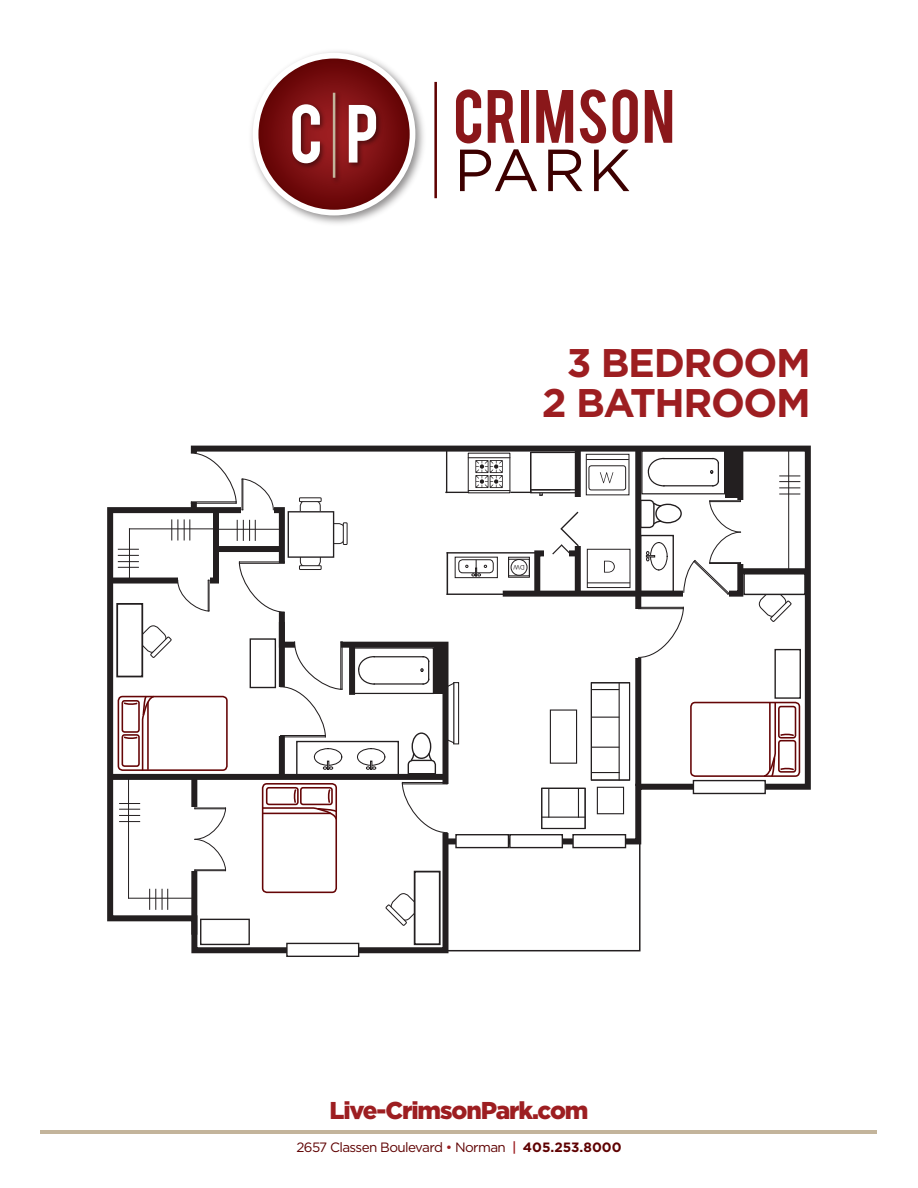
<style>
.page{position:relative;width:918px;height:1188px;background:#fff}
.page>*{position:absolute;margin:0;border:0;box-sizing:border-box;transform-origin:0 0}
.t1{font:700 39.9px/39.9px "Gotham";letter-spacing:-.035em;color:#9d1e21;text-align:right}
.t2{font:900 24.3px "Gotham";letter-spacing:-.045em;color:#9d1e21}
.t3{font:13.5px "Gotham";letter-spacing:-.045em;color:#5f0202}
.t4{font:6.45px "Gotham";color:#231f20}
.s1{color:#9d1e21}
.s2{font-weight:500;color:#9d1e21}
.s3{font-weight:700}
</style>
<div class="page">
<svg style="left:107px;top:613px;width:342px;height:343px"></svg>
<svg style="left:188px;top:445px;width:623px;height:402px"></svg>
<div style="left:109px;top:774px;width:337px;height:6px;background:#231f20"></div>
<div style="left:191px;top:777px;width:6px;height:158px;background:#231f20"></div>
<div style="left:279px;top:622px;width:6px;height:155px;background:#231f20"></div>
<div style="left:349px;top:645px;width:6px;height:50px;background:#231f20"></div>
<div style="left:742px;top:568px;width:66px;height:6px;background:#231f20"></div>
<div style="left:635px;top:449px;width:6px;height:337px;background:#231f20"></div>
<div style="left:287px;top:943px;width:72px;height:13px;background:#fff"></div>
<div style="left:286px;top:943px;width:73px;height:14px;border:1px solid #231f20"></div>
<div style="left:693px;top:781px;width:72px;height:12px;background:#fff"></div>
<div style="left:693px;top:780px;width:73px;height:14px;border:1px solid #231f20"></div>
<svg style="left:593px;top:772px;width:26px;height:1px"></svg>
<svg style="left:593px;top:717px;width:26px;height:1px"></svg>
<svg style="left:593px;top:689px;width:26px;height:1px"></svg>
<hr style="left:619px;top:683px;width:1px;height:97px;background:#231f20">
<div style="left:591px;top:682px;width:39px;height:99px;border:1px solid #231f20"></div>
<svg style="left:592px;top:747px;width:27px;height:1px"></svg>
<div style="left:550px;top:709px;width:27px;height:55px;border:1px solid #231f20"></div>
<div style="left:744px;top:574px;width:61px;height:20px;background:#fff"></div>
<div style="left:743px;top:573px;width:63px;height:22px;border:1px solid #231f20"></div>
<div style="left:774px;top:649px;width:27px;height:50px;border:1px solid #231f20"></div>
<div style="left:635px;top:609px;width:8px;height:48px;background:#fff"></div>
<div style="left:295px;top:640px;width:46px;height:10px;background:#fff"></div>
<div style="left:278px;top:563px;width:8px;height:49px;background:#fff"></div>
<div style="left:278px;top:687px;width:8px;height:49px;background:#fff"></div>
<svg style="left:637px;top:607px;width:47px;height:51px"></svg>
<hr style="left:342px;top:642px;width:1px;height:47px;background:#231f20">
<svg style="left:280px;top:641px;width:62px;height:96px"></svg>
<svg style="left:385px;top:782px;width:256px;height:170px"></svg>
<div style="left:250px;top:638px;width:26px;height:50px;border:1px solid #231f20"></div>
<div style="left:200px;top:919px;width:50px;height:26px;border:1px solid #231f20"></div>
<svg style="left:326px;top:524px;width:18px;height:20px"></svg>
<div style="left:326px;top:523px;width:19px;height:21px;border:1px solid #231f20;border-radius:6px"></div>
<hr style="left:343px;top:523px;width:4px;height:22px;background:#fff">
<div style="left:343px;top:522px;width:5px;height:23px;border:1px solid #231f20"></div>
<div style="left:300px;top:549px;width:20px;height:18px;background:#fff;border-radius:6px"></div>
<div style="left:300px;top:548px;width:21px;height:19px;border:1px solid #231f20;border-radius:6px"></div>
<hr style="left:299px;top:566px;width:22px;height:4px;background:#fff">
<div style="left:299px;top:565px;width:23px;height:5px;border:1px solid #231f20"></div>
<div style="left:300px;top:501px;width:20px;height:18px;background:#fff;border-radius:6px"></div>
<div style="left:300px;top:500px;width:21px;height:19px;border:1px solid #231f20;border-radius:6px"></div>
<hr style="left:299px;top:498px;width:22px;height:4px;background:#fff">
<div style="left:299px;top:497px;width:23px;height:5px;border:1px solid #231f20"></div>
<div style="left:350px;top:647px;width:84px;height:47px;border:1px solid #231f20"></div>
<svg style="left:357px;top:655px;width:19px;height:30px"></svg>
<hr style="left:374px;top:656px;width:49px;height:1px;background:#231f20">
<hr style="left:374px;top:683px;width:49px;height:2px;background:#231f20">
<svg style="left:420px;top:655px;width:10px;height:30px"></svg>
<div style="left:434px;top:647px;width:14px;height:47px;background:#231f20"></div>
<div style="left:412px;top:732px;width:19px;height:27px;border:1px solid #231f20;border-radius:50%"></div>
<svg style="left:407px;top:752px;width:30px;height:22px"></svg>
<div style="left:296px;top:741px;width:103px;height:36px;border:1px solid #231f20"></div>
<svg style="left:356px;top:748px;width:30px;height:22px"></svg>
<svg style="left:313px;top:748px;width:30px;height:22px"></svg>
<svg style="left:456px;top:89px;width:25px;height:54px"></svg>
<svg style="left:488px;top:90px;width:26px;height:53px"></svg>
<div style="left:521px;top:90px;width:8px;height:53px;background:#8a171a"></div>
<svg style="left:536px;top:90px;width:37px;height:53px"></svg>
<svg style="left:580px;top:89px;width:26px;height:54px"></svg>
<svg style="left:613px;top:89px;width:25px;height:54px"></svg>
<svg style="left:645px;top:90px;width:27px;height:53px"></svg>
<svg style="left:460px;top:149px;width:77px;height:42px"></svg>
<svg style="left:548px;top:150px;width:35px;height:41px"></svg>
<svg style="left:594px;top:150px;width:35px;height:41px"></svg>
<img style="left:251px;top:51px;width:173px;height:173px">
<svg style="left:256px;top:56px;width:157px;height:157px;background:#7b2021"></svg>
<div style="left:253px;top:53px;width:162px;height:162px;border:6px solid #fff;border-radius:50%"></div>
<img style="left:288px;top:89px;width:97px;height:97px">
<svg style="left:292px;top:104px;width:28px;height:59px"></svg>
<svg style="left:349px;top:105px;width:27px;height:58px"></svg>
<hr style="left:333px;top:93px;width:2px;height:85px;background:#c3b49b">
<hr style="left:434px;top:82px;width:3px;height:116px;background:#5f0202">
<hr style="left:788px;top:449px;width:1px;height:122px;background:#231f20">
<svg style="left:779px;top:494px;width:21px;height:1px"></svg>
<svg style="left:779px;top:475px;width:21px;height:13px"></svg>
<div style="left:189px;top:807px;width:13px;height:64px;background:#fff"></div>
<hr style="left:128px;top:777px;width:1px;height:122px;background:#231f20">
<svg style="left:119px;top:803px;width:21px;height:19px"></svg>
<hr style="left:128px;top:898px;width:66px;height:1px;background:#231f20">
<svg style="left:149px;top:889px;width:7px;height:21px"></svg>
<svg style="left:162px;top:889px;width:6px;height:21px"></svg>
<div style="left:690px;top:702px;width:110px;height:75px;border:2px solid #650506;border-radius:4px"></div>
<svg style="left:762px;top:701px;width:34px;height:77px"></svg>
<div style="left:262px;top:783px;width:75px;height:110px;border:2px solid #650506;border-radius:4px"></div>
<svg style="left:261px;top:787px;width:77px;height:34px"></svg>
<div style="left:118px;top:696px;width:110px;height:75px;border:2px solid #650506;border-radius:4px"></div>
<svg style="left:122px;top:695px;width:34px;height:77px"></svg>
<div style="left:117px;top:604px;width:25px;height:73px;background:#fff"></div>
<div style="left:116px;top:603px;width:27px;height:74px;border:2px solid #231f20"></div>
<div style="left:415px;top:872px;width:25px;height:72px;background:#fff"></div>
<div style="left:414px;top:871px;width:27px;height:74px;border:2px solid #231f20"></div>
<svg style="left:107px;top:452px;width:178px;height:161px"></svg>
<svg style="left:194px;top:808px;width:32px;height:63px"></svg>
<div style="left:288px;top:512px;width:46px;height:45px;background:#fff"></div>
<div style="left:288px;top:511px;width:46px;height:47px;border:1px solid #231f20"></div>
<svg style="left:445px;top:445px;width:301px;height:155px"></svg>
<hr style="left:40px;top:1131px;width:838px;height:3px;background:#c3b49b">
<h1 class="t1" style="left:542px;top:342px;width:270px">3 BEDROOM<br>2 BATHROOM</h1>
<p class="t4" style="left:525px;top:571px;width:13px;rotate:-180deg">DW</p>
<h2 class="t2" style="left:329px;top:1096px;width:261px">Live-CrimsonPark.com</h2>
<p class="t3" style="left:296px;top:1139px;width:327px">2657 Classen Boulevard <span class="s1">•</span> Norman <span class="s2">|</span> <span class="s3">405.253.8000</span></p>
</div>
